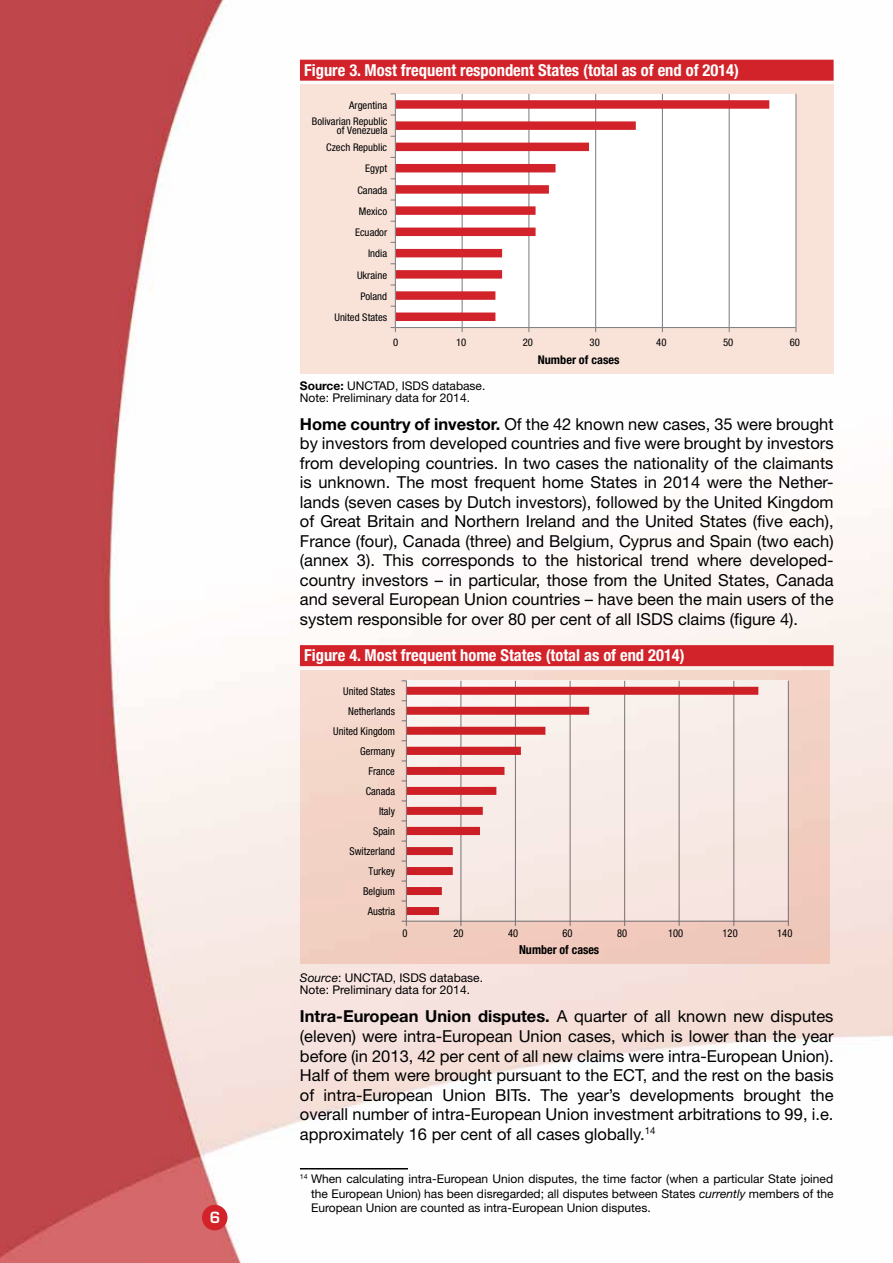
<style>
.page{position:relative;width:893px;height:1263px;background:#fff}
.page>*{position:absolute;margin:0;border:0;box-sizing:border-box;transform-origin:0 0}
.t1{font:16.5px/19.5px "Helvetica Neue LT Std";color:#000;text-align:justify}
.t2{font:700 condensed 16.5px "Helvetica Neue LT Std";color:#fff}
.t3{font:600 15px "Eurostile LT Std";color:#fff}
.t4{font:700 condensed 12.3px "Helvetica Neue LT Std";letter-spacing:.005em;color:#000}
.t5{font:12px/12px "Helvetica Neue LT Std";color:#000}
.t6{font:700 condensed 12px "Helvetica Neue LT Std";letter-spacing:.005em;color:#000}
.t7{font:condensed 10.8px "Helvetica Neue LT Std";color:#000}
.t8{font:condensed 10.5px/9px "Helvetica Neue LT Std";color:#000;text-align:right}
.s1{font-weight:700}
.s2{font-style:italic}
</style>
<div class="page">
<img style="left:0;top:0;width:892px;height:1263px">
<hr style="left:892px;top:0;width:1px;height:1263px;background:#6392af">
<div style="left:202px;top:1205px;width:25px;height:25px;background:#d2232a;border-radius:50%"></div>
<div style="left:300px;top:60px;width:534px;height:21px;background:#d2232a"></div>
<div style="left:300px;top:645px;width:534px;height:21px;background:#d2232a"></div>
<hr style="left:300px;top:1168px;width:108px;height:1px;background:#000">
<div style="left:300px;top:84px;width:534px;height:289px;background:#f9e3d9"></div>
<div style="left:395px;top:94px;width:401px;height:233px;background:#fff"></div>
<hr style="left:795px;top:94px;width:1px;height:233px;background:#828388">
<hr style="left:729px;top:94px;width:1px;height:233px;background:#828388">
<hr style="left:662px;top:94px;width:1px;height:233px;background:#828388">
<hr style="left:595px;top:94px;width:1px;height:233px;background:#828388">
<hr style="left:528px;top:94px;width:1px;height:233px;background:#828388">
<hr style="left:462px;top:94px;width:1px;height:233px;background:#828388">
<svg style="left:396px;top:100px;width:373px;height:221px"></svg>
<hr style="left:395px;top:327px;width:401px;height:1px;background:#828388">
<hr style="left:395px;top:94px;width:1px;height:233px;background:#828388">
<svg style="left:391px;top:327px;width:5px;height:5px"></svg>
<div style="left:300px;top:670px;width:529px;height:293px;background:#f2cfc4"></div>
<div style="left:406px;top:681px;width:382px;height:240px;background:linear-gradient(to right,#f9ece9,#f6e6e2)"></div>
<hr style="left:788px;top:681px;width:1px;height:240px;background:#828388">
<hr style="left:733px;top:681px;width:1px;height:240px;background:#828388">
<hr style="left:679px;top:681px;width:1px;height:240px;background:#828388">
<hr style="left:624px;top:681px;width:1px;height:240px;background:#828388">
<hr style="left:570px;top:681px;width:1px;height:240px;background:#828388">
<hr style="left:515px;top:681px;width:1px;height:240px;background:#828388">
<hr style="left:460px;top:681px;width:1px;height:240px;background:#828388">
<svg style="left:407px;top:687px;width:351px;height:228px;background:#f0cfcc"></svg>
<hr style="left:406px;top:921px;width:382px;height:1px;background:#828388">
<hr style="left:406px;top:681px;width:1px;height:240px;background:#828388">
<svg style="left:402px;top:921px;width:5px;height:5px"></svg>
<p class="t3" style="left:210px;top:1208px;width:12px">6</p>
<p class="t2" style="left:304px;top:60px;width:436px">Figure 3. Most frequent respondent States (total as of end of 2014)</p>
<p class="t8" style="left:349px;top:100px;width:40px">Argentina</p>
<p class="t8" style="left:312px;top:117px;width:77px">Bolivarian Republic of Venezuela</p>
<p class="t8" style="left:326px;top:143px;width:62px">Czech Republic</p>
<p class="t8" style="left:365px;top:164px;width:24px">Egypt</p>
<p class="t8" style="left:357px;top:185px;width:31px">Canada</p>
<p class="t8" style="left:359px;top:207px;width:30px">Mexico</p>
<p class="t8" style="left:355px;top:228px;width:34px">Ecuador</p>
<p class="t8" style="left:368px;top:249px;width:21px">India</p>
<p class="t8" style="left:357px;top:270px;width:32px">Ukraine</p>
<p class="t8" style="left:360px;top:291px;width:28px">Poland</p>
<p class="t8" style="left:334px;top:313px;width:54px">United States</p>
<p class="t8" style="left:393px;top:338px;width:7px">0</p>
<p class="t8" style="left:456px;top:338px;width:12px">10</p>
<p class="t8" style="left:523px;top:338px;width:12px">20</p>
<p class="t8" style="left:589px;top:338px;width:12px">30</p>
<p class="t8" style="left:656px;top:338px;width:12px">40</p>
<p class="t8" style="left:723px;top:338px;width:12px">50</p>
<p class="t8" style="left:790px;top:338px;width:12px">60</p>
<p class="t6" style="left:538px;top:353px;width:83px">Number of cases</p>
<p class="t5" style="left:300px;top:379px;width:187px"><span class="s1">Source:</span> UNCTAD, ISDS database.<br>Note: Preliminary data for 2014.</p>
<p class="t1" style="left:300px;top:414px;width:535px"><span class="s1">Home country of investor.</span> Of the 42 known new cases, 35 were brought by investors from developed countries and five were brought by investors from developing countries. In two cases the nationality of the claimants is unknown. The most frequent home States in 2014 were the Nether&shy;lands (seven cases by Dutch investors), followed by the United Kingdom of Great Britain and Northern Ireland and the United States (five each), France (four), Canada (three) and Belgium, Cyprus and Spain (two each) (annex 3). This corresponds to the historical trend where developed&shy;country investors – in particular, those from the United States, Canada and several European Union countries – have been the main users of the system responsible for over 80 per cent of all ISDS claims (figure 4).</p>
<p class="t2" style="left:304px;top:645px;width:382px">Figure 4. Most frequent home States (total as of end 2014)</p>
<p class="t7" style="left:343px;top:685px;width:53px">United States</p>
<p class="t7" style="left:348px;top:705px;width:48px">Netherlands</p>
<p class="t7" style="left:333px;top:725px;width:63px">United Kingdom</p>
<p class="t7" style="left:360px;top:745px;width:36px">Germany</p>
<p class="t7" style="left:368px;top:765px;width:28px">France</p>
<p class="t7" style="left:366px;top:785px;width:31px">Canada</p>
<p class="t7" style="left:379px;top:805px;width:17px">Italy</p>
<p class="t7" style="left:373px;top:825px;width:23px">Spain</p>
<p class="t7" style="left:350px;top:845px;width:47px">Switzerland</p>
<p class="t7" style="left:368px;top:865px;width:28px">Turkey</p>
<p class="t7" style="left:363px;top:885px;width:33px">Belgium</p>
<p class="t7" style="left:368px;top:905px;width:29px">Austria</p>
<p class="t7" style="left:403px;top:927px;width:7px">0</p>
<p class="t7" style="left:453px;top:927px;width:12px">20</p>
<p class="t7" style="left:508px;top:927px;width:12px">40</p>
<p class="t7" style="left:563px;top:927px;width:12px">60</p>
<p class="t7" style="left:617px;top:927px;width:12px">80</p>
<p class="t7" style="left:668px;top:927px;width:17px">100</p>
<p class="t7" style="left:723px;top:927px;width:17px">120</p>
<p class="t7" style="left:777px;top:927px;width:17px">140</p>
<p class="t4" style="left:519px;top:942px;width:82px">Number of cases</p>
<p class="t5" style="left:300px;top:972px;width:185px"><span class="s2">Source</span>: UNCTAD, ISDS database.<br>Note: Preliminary data for 2014.</p>
<p class="t1" style="left:300px;top:1007px;width:535px"><span class="s1">Intra-European Union disputes.</span> A quarter of all known new disputes (eleven) were intra-European Union cases, which is lower than the year before (in 2013, 42 per cent of all new claims were intra-European Union).<br>Half of them were brought pursuant to the ECT, and the rest on the basis of intra-European Union BITs. The year’s developments brought the overall number of intra-European Union investment arbitrations to 99, i.e. approximately 16 per cent of all cases globally.<sup>14</sup></p>
<p class="t5" style="left:311px;top:1171px;width:524px;line-height:14.4px;text-align:justify;text-indent:-11px"><sup>14</sup> When calculating intra-European Union disputes, the time factor (when a particular State joined the European Union) has been disregarded; all disputes between States <span class="s2">currently</span> members of the European Union are counted as intra-European Union disputes.</p>
</div>
